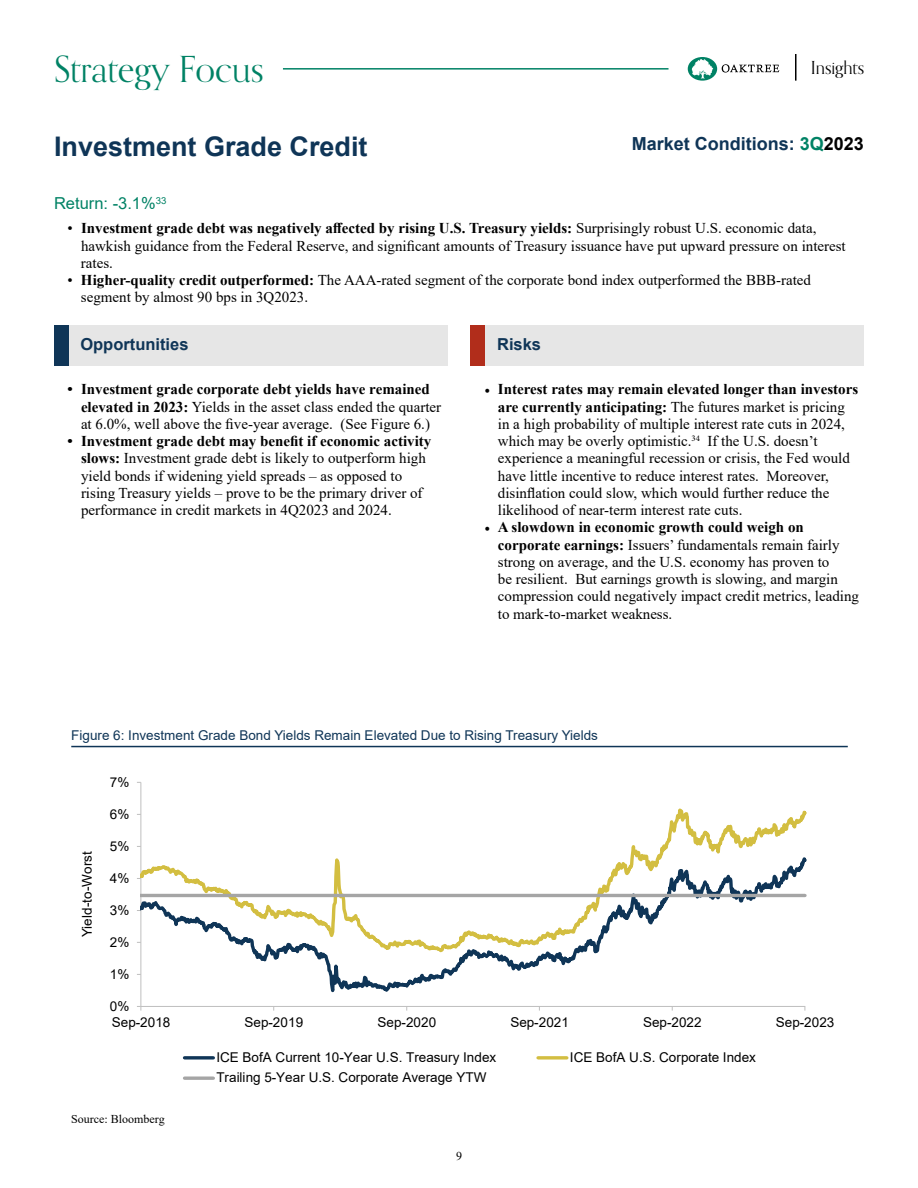
<style>
.page{position:relative;width:918px;height:1188px;background:#fff}
.page>*{position:absolute;margin:0;border:0;box-sizing:border-box;transform-origin:0 0}
.t1{font:36px "Orpheus Pro";color:#008265}
.t2{font:700 27px "Arial";color:#0f3557}
.t3{font:700 18px "Arial";color:#0f3557}
.t4{font:18px "Orpheus Pro";color:#000}
.t5{font:700 16.5px "Arial";color:#0f3557}
.t6{font:16.5px "Arial";color:#008265}
.t7{font:15px/17.2px "Times New Roman";color:#000}
.t8{font:13.5px "Arial";letter-spacing:.005em;color:#000}
.t9{font:13.5px "Arial";color:#0f3557}
.t10{font:12px "Times New Roman";color:#000}
.s1{color:#008265}
.s2{color:#000}
.s3{font-weight:700}
.s4{font-family:"Minion Pro"}
</style>
<div class="page">
<svg style="left:688px;top:57px;width:91px;height:24px"></svg>
<hr style="left:795px;top:54px;width:2px;height:27px;background:#000">
<hr style="left:283px;top:68px;width:386px;height:2px;background:#008265">
<div style="left:471px;top:325px;width:393px;height:40px;background:#e6e6e6"></div>
<div style="left:55px;top:325px;width:393px;height:40px;background:#e6e6e6"></div>
<div style="left:54px;top:325px;width:14px;height:40px;background:#0f3557"></div>
<div style="left:471px;top:325px;width:14px;height:40px;background:#b12d1b"></div>
<hr style="left:71px;top:746px;width:777px;height:1px;background:#0f3557">
<svg style="left:141px;top:960px;width:665px;height:48px"></svg>
<svg style="left:141px;top:782px;width:665px;height:178px"></svg>
<svg style="left:141px;top:892px;width:665px;height:7px"></svg>
<svg style="left:185px;top:1056px;width:28px;height:4px"></svg>
<svg style="left:538px;top:1056px;width:29px;height:4px"></svg>
<svg style="left:185px;top:1076px;width:28px;height:4px"></svg>
<h1 class="t1" style="left:54px;top:47px;width:211px">Strategy Focus</h1>
<p class="t4" style="left:811px;top:56px;width:55px">Insights</p>
<h2 class="t2" style="left:54px;top:127px;width:315px">Investment Grade Credit</h2>
<p class="t3" style="left:632px;top:131px;width:234px">Market Conditions: <span class="s1">3Q</span><span class="s2">2023</span></p>
<p class="t6" style="left:54px;top:192px;width:114px">Return: -3.1%<sup>33</sup></p>
<p class="t7" style="left:81px;top:219px;width:766px;text-indent:-13px">• <span class="s3">Investment grade debt was negatively affected by rising U.S. Treasury yields:</span> Surprisingly robust U.S. economic data, hawkish guidance from the Federal Reserve, and significant amounts of Treasury issuance have put upward pressure on interest rates.</p>
<p class="t7" style="left:81px;top:271px;width:731px;text-indent:-14px">• <span class="s3">Higher-quality credit outperformed:</span> The AAA-rated segment of the corporate bond index outperformed the BBB-rated segment by almost 90 bps in 3Q2023.</p>
<p class="t5" style="left:80px;top:333px;width:110px">Opportunities</p>
<p class="t5" style="left:497px;top:333px;width:46px">Risks</p>
<p class="t7" style="left:81px;top:380px;width:362px;text-indent:-14px"><span class="s3">• Investment grade corporate debt yields have remained elevated in 2023:</span> Yields in the asset class ended the quarter at 6.0%, well above the five-year average. (See Figure 6.)</p>
<p class="t7" style="left:81px;top:432px;width:352px;text-indent:-14px"><span class="s3">• Investment grade debt may benefit if economic activity slows:</span> Investment grade debt is likely to outperform high yield bonds if widening yield spreads – as opposed to rising Treasury yields – prove to be the primary driver of performance in credit markets in 4Q2023 and 2024.</p>
<p class="t7" style="left:498px;top:380px;width:362px;text-indent:-13px"><span class="s4">•</span> <span class="s3">Interest rates may remain elevated longer than investors are currently anticipating:</span> The futures market is pricing in a high probability of multiple interest rate cuts in 2024, which may be overly optimistic.<sup>34</sup> If the U.S. doesn’t experience a meaningful recession or crisis, the Fed would have little incentive to reduce interest rates. Moreover, disinflation could slow, which would further reduce the likelihood of near-term interest rate cuts.</p>
<p class="t7" style="left:498px;top:518px;width:363px;text-indent:-14px"><span class="s4">•</span> <span class="s3">A slowdown in economic growth could weigh on corporate earnings:</span> Issuers’ fundamentals remain fairly strong on average, and the U.S. economy has proven to<br>be resilient. But earnings growth is slowing, and margin compression could negatively impact credit metrics, leading to mark-to-market weakness.</p>
<p class="t9" style="left:71px;top:726px;width:528px">Figure 6: Investment Grade Bond Yields Remain Elevated Due to Rising Treasury Yields</p>
<p class="t8" style="left:110px;top:773px;width:21px">7%</p>
<p class="t8" style="left:78px;top:937px;width:88px;rotate:-90deg">Yield-to-Worst</p>
<p class="t8" style="left:110px;top:805px;width:21px">6%</p>
<p class="t8" style="left:110px;top:837px;width:21px">5%</p>
<p class="t8" style="left:110px;top:869px;width:21px">4%</p>
<p class="t8" style="left:110px;top:901px;width:21px">3%</p>
<p class="t8" style="left:110px;top:933px;width:21px">2%</p>
<p class="t8" style="left:110px;top:965px;width:21px">1%</p>
<p class="t8" style="left:110px;top:997px;width:21px">0%</p>
<p class="t8" style="left:112px;top:1013px;width:60px">Sep-2018</p>
<p class="t8" style="left:245px;top:1013px;width:60px">Sep-2019</p>
<p class="t8" style="left:378px;top:1013px;width:60px">Sep-2020</p>
<p class="t8" style="left:510px;top:1013px;width:60px">Sep-2021</p>
<p class="t8" style="left:643px;top:1013px;width:60px">Sep-2022</p>
<p class="t8" style="left:776px;top:1013px;width:60px">Sep-2023</p>
<p class="t8" style="left:216px;top:1048px;width:281px">ICE BofA Current 10-Year U.S. Treasury Index</p>
<p class="t8" style="left:570px;top:1048px;width:188px">ICE BofA U.S. Corporate Index</p>
<p class="t8" style="left:216px;top:1068px;width:272px">Trailing 5-Year U.S. Corporate Average YTW</p>
<p class="t10" style="left:71px;top:1110px;width:95px">Source: Bloomberg</p>
<p class="t10" style="left:456px;top:1148px;width:7px">9</p>
</div>
